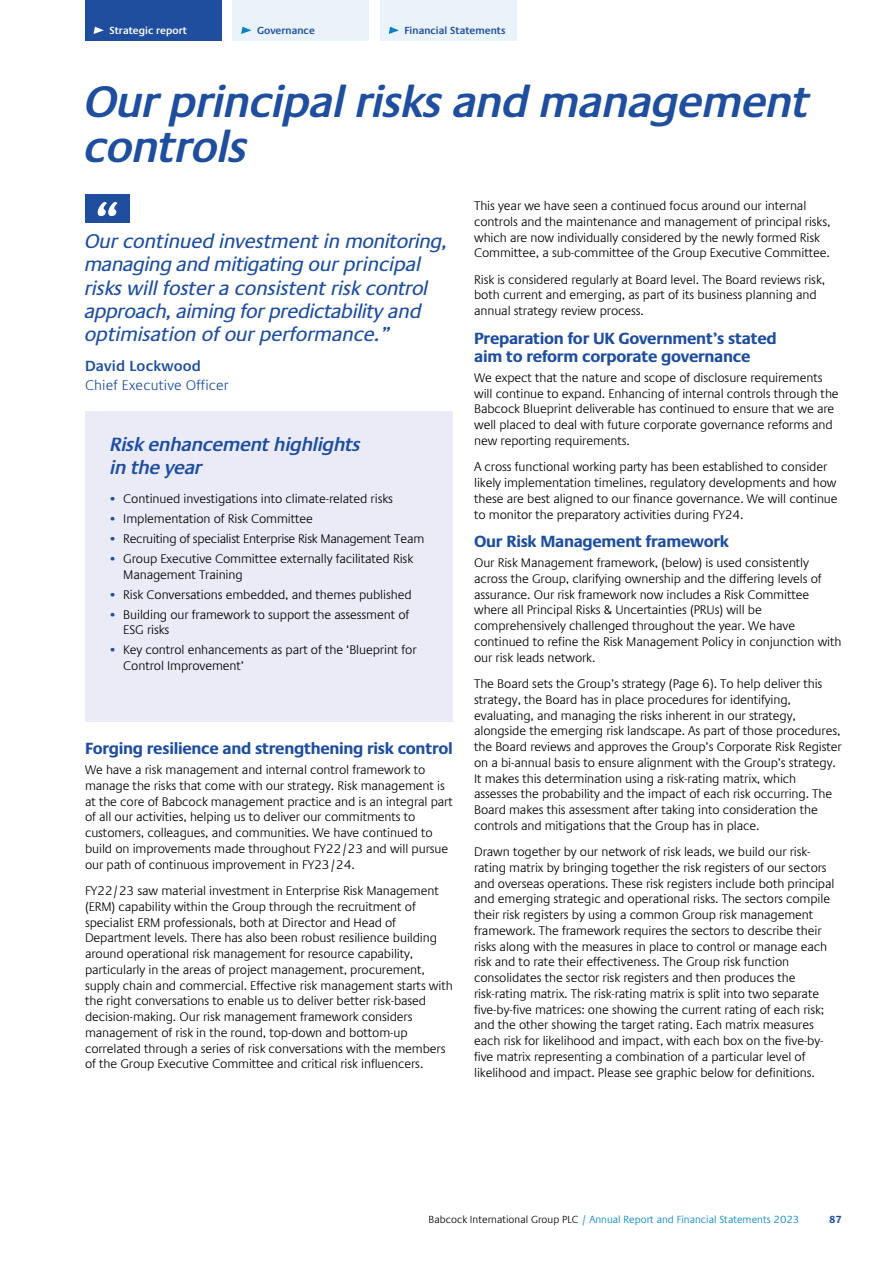
<style>
.page{position:relative;width:893px;height:1263px;background:#fff}
.page>*{position:absolute;margin:0;border:0;box-sizing:border-box;transform-origin:0 0}
.t1{font:italic 600 45px/45px "Praxis Com";letter-spacing:-.02em;color:#1e4e9d}
.t2{font:italic 20.25px/23.2px "Praxis Com";letter-spacing:-.01em;color:#1e4e9d}
.t3{font:italic 600 19.5px/23.2px "Praxis Com";letter-spacing:-.02em;color:#1e4e9d}
.t4{font:700 16.5px/18px "Praxis Com";letter-spacing:-.02em;color:#1e4e9d}
.t5{font:600 15px "Praxis Com";letter-spacing:.01em;color:#1e4e9d}
.t6{font:300 14.25px "Praxis Com";letter-spacing:.01em;color:#1e4e9d}
.t7{font:300 12.75px/15.8px "Praxis Com";letter-spacing:-.01em;color:#000}
.t8{font:300 10.5px "Praxis Com";color:#0082c2}
.t9{font:600 10.5px "Praxis Com";color:#1e4e9d}
.t10{font:600 10.5px "Praxis Com";color:#fff}
.t11{font:700 10.5px "Praxis Com";color:#1e4e9d}
.s1{font-weight:700;color:#1e4e9d}
.s2{color:#000}
</style>
<div class="page">
<div style="left:85px;top:412px;width:368px;height:310px;background:#eaebf7"></div>
<div style="left:85px;top:195px;width:45px;height:28px;background:#1e4e9d"></div>
<svg style="left:98px;top:202px;width:19px;height:14px"></svg>
<div style="left:85px;top:0;width:136px;height:40px;background:#1e4e9d"></div>
<svg style="left:94px;top:27px;width:10px;height:7px"></svg>
<div style="left:233px;top:0;width:136px;height:40px;background:#eaf2fa"></div>
<svg style="left:241px;top:27px;width:10px;height:7px"></svg>
<div style="left:380px;top:0;width:136px;height:40px;background:#eaf2fa"></div>
<svg style="left:389px;top:27px;width:10px;height:7px"></svg>
<p class="t10" style="left:109px;top:24px;width:79px">Strategic report</p>
<p class="t9" style="left:257px;top:24px;width:59px">Governance</p>
<p class="t9" style="left:405px;top:24px;width:103px">Financial Statements</p>
<h1 class="t1" style="left:85px;top:79px;width:727px">Our principal risks and management controls</h1>
<h2 class="t2" style="left:85px;top:230px;width:364px">Our continued investment in monitoring, managing and mitigating our principal risks will foster a consistent risk control approach, aiming for predictability and optimisation of our performance.”</h2>
<p class="t5" style="left:85px;top:357px;width:117px">David Lockwood</p>
<p class="t6" style="left:85px;top:377px;width:145px">Chief Executive Officer</p>
<h3 class="t3" style="left:111px;top:433px;width:252px">Risk enhancement highlights in the year</h3>
<p class="t7" style="left:111px;top:491px;width:284px"><span class="s1">•</span> Continued investigations into climate-related risks</p>
<p class="t7" style="left:111px;top:511px;width:204px"><span class="s1">•</span> Implementation of Risk Committee</p>
<p class="t7" style="left:111px;top:531px;width:315px"><span class="s1">•</span> Recruiting of specialist Enterprise Risk Management Team</p>
<p class="t7" style="left:123px;top:551px;width:291px;text-indent:-13px"><span class="s1">•</span> Group Executive Committee externally facilitated Risk<br>Management Training</p>
<p class="t7" style="left:111px;top:587px;width:303px"><span class="s1">•</span> Risk Conversations embedded, and themes published</p>
<p class="t7" style="left:123px;top:607px;width:287px;text-indent:-13px"><span class="s1">•</span> Building our framework to support the assessment of<br>ESG risks</p>
<p class="t7" style="left:123px;top:642px;width:295px;text-indent:-13px"><span class="s1">•</span> Key control enhancements as part of the ‘Blueprint for<br>Control Improvement’</p>
<p class="t4" style="left:85px;top:739px;width:369px">Forging resilience and strengthening risk control</p>
<p class="t7" style="left:85px;top:762px;width:369px">We have a risk management and internal control framework to manage the risks that come with our strategy. Risk management is at the core of Babcock management practice and is an integral part of all our activities, helping us to deliver our commitments to customers, colleagues, and communities. We have continued to build on improvements made throughout FY22/23 and will pursue our path of continuous improvement in FY23/24.</p>
<p class="t7" style="left:85px;top:883px;width:369px">FY22/23 saw material investment in Enterprise Risk Management (ERM) capability within the Group through the recruitment of specialist ERM professionals, both at Director and Head of Department levels. There has also been robust resilience building around operational risk management for resource capability, particularly in the areas of project management, procurement, supply chain and commercial. Effective risk management starts with the right conversations to enable us to deliver better risk-based decision-making. Our risk management framework considers management of risk in the round, top-down and bottom-up correlated through a series of risk conversations with the members of the Group Executive Committee and critical risk influencers.</p>
<p class="t7" style="left:474px;top:198px;width:358px">This year we have seen a continued focus around our internal controls and the maintenance and management of principal risks, which are now individually considered by the newly formed Risk Committee, a sub-committee of the Group Executive Committee.</p>
<p class="t7" style="left:474px;top:272px;width:352px">Risk is considered regularly at Board level. The Board reviews risk, both current and emerging, as part of its business planning and annual strategy review process.</p>
<p class="t4" style="left:474px;top:329px;width:304px">Preparation for UK Government’s stated aim to reform corporate governance</p>
<p class="t7" style="left:474px;top:370px;width:366px">We expect that the nature and scope of disclosure requirements will continue to expand. Enhancing of internal controls through the Babcock Blueprint deliverable has continued to ensure that we are well placed to deal with future corporate governance reforms and new reporting requirements.</p>
<p class="t7" style="left:474px;top:459px;width:365px">A cross functional working party has been established to consider likely implementation timelines, regulatory developments and how these are best aligned to our finance governance. We will continue to monitor the preparatory activities during FY24.</p>
<p class="t4" style="left:474px;top:532px;width:256px">Our Risk Management framework</p>
<p class="t7" style="left:474px;top:555px;width:369px">Our Risk Management framework, (below) is used consistently across the Group, clarifying ownership and the differing levels of assurance. Our risk framework now includes a Risk Committee where all Principal Risks &amp; Uncertainties (PRUs) will be comprehensively challenged throughout the year. We have continued to refine the Risk Management Policy in conjunction with our risk leads network.</p>
<p class="t7" style="left:474px;top:676px;width:369px">The Board sets the Group’s strategy (Page 6). To help deliver this strategy, the Board has in place procedures for identifying, evaluating, and managing the risks inherent in our strategy, alongside the emerging risk landscape. As part of those procedures, the Board reviews and approves the Group’s Corporate Risk Register on a bi-annual basis to ensure alignment with the Group’s strategy.<br>It makes this determination using a risk-rating matrix, which assesses the probability and the impact of each risk occurring. The Board makes this assessment after taking into consideration the controls and mitigations that the Group has in place.</p>
<p class="t7" style="left:474px;top:844px;width:362px">Drawn together by our network of risk leads, we build our risk&shy;rating matrix by bringing together the risk registers of our sectors and overseas operations. These risk registers include both principal and emerging strategic and operational risks. The sectors compile their risk registers by using a common Group risk management framework. The framework requires the sectors to describe their risks along with the measures in place to control or manage each risk and to rate their effectiveness. The Group risk function consolidates the sector risk registers and then produces the risk-rating matrix. The risk-rating matrix is split into two separate five-by-five matrices: one showing the current rating of each risk; and the other showing the target rating. Each matrix measures each risk for likelihood and impact, with each box on the five-by&shy;five matrix representing a combination of a particular level of likelihood and impact. Please see graphic below for definitions.</p>
<p class="t8" style="left:429px;top:1214px;width:372px"><span class="s2">Babcock International Group PLC</span> / Annual Report and Financial Statements 2023</p>
<p class="t11" style="left:829px;top:1213px;width:14px">87</p>
</div>
